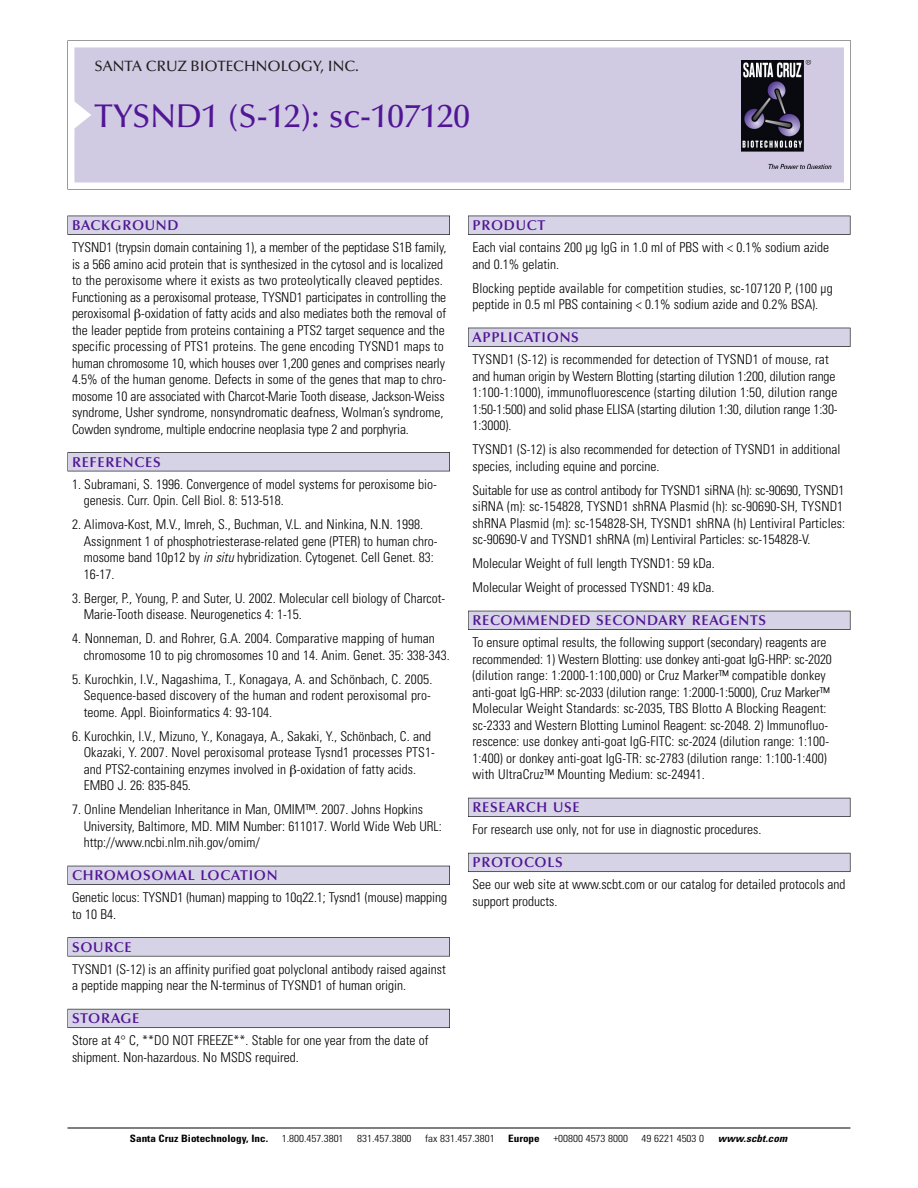
<style>
.page{position:relative;width:918px;height:1188px;background:#fff}
.page>*{position:absolute;margin:0;border:0;box-sizing:border-box;transform-origin:0 0}
.t1{font:500 33px "Optima";color:#511695}
.t2{font:500 15px "Optima";color:#231f20}
.t3{font:600 14.25px "Optima";letter-spacing:.05em;color:#511695}
.t4{font:300 condensed 13.5px/16.5px "Univers";color:#000}
.t5{font:300 condensed 10.2px "Univers";color:#000;scale:1.1 1}
.t6{font:700 condensed 10.2px "Univers";color:#000;scale:1.1 1}
.t7{font:italic 700 condensed 10.2px "Univers";letter-spacing:.005em;color:#000;scale:1.1 1}
.s1{font-style:italic}
</style>
<div class="page">
<svg style="left:68px;top:40px;width:783px;height:149px"></svg>
<div style="left:74px;top:47px;width:770px;height:135px;background:#d1cae3"></div>
<img style="left:741px;top:60px;width:90px;height:108px">
<div style="left:68px;top:216px;width:382px;height:19px;background:#525155"></div>
<div style="left:68px;top:216px;width:381px;height:18px;background:#d7d3e7"></div>
<div style="left:68px;top:452px;width:382px;height:19px;background:#525155"></div>
<div style="left:68px;top:453px;width:381px;height:18px;background:#d7d3e7"></div>
<div style="left:68px;top:866px;width:382px;height:19px;background:#525158"></div>
<div style="left:68px;top:866px;width:381px;height:18px;background:#d7d3e7"></div>
<div style="left:68px;top:937px;width:382px;height:19px;background:#575759"></div>
<div style="left:68px;top:938px;width:381px;height:18px;background:#d7d3e7"></div>
<div style="left:68px;top:1009px;width:382px;height:19px;background:#5b5a62"></div>
<div style="left:68px;top:1009px;width:381px;height:18px;background:#d7d3e7"></div>
<div style="left:468px;top:216px;width:382px;height:19px;background:#525155"></div>
<div style="left:468px;top:216px;width:382px;height:18px;background:#d7d3e7"></div>
<div style="left:468px;top:328px;width:382px;height:19px;background:#515055"></div>
<div style="left:468px;top:328px;width:382px;height:18px;background:#d7d3e7"></div>
<div style="left:468px;top:611px;width:382px;height:19px;background:#525158"></div>
<div style="left:468px;top:611px;width:382px;height:18px;background:#d7d3e7"></div>
<div style="left:468px;top:798px;width:382px;height:19px;background:#54535a"></div>
<div style="left:468px;top:798px;width:382px;height:18px;background:#d7d3e7"></div>
<div style="left:468px;top:853px;width:382px;height:19px;background:#5b5a62"></div>
<div style="left:468px;top:853px;width:382px;height:18px;background:#d7d3e7"></div>
<hr style="left:68px;top:1128px;width:782px;height:1px;background:#000">
<p class="t2" style="left:94px;top:61px;width:266px">SANTA CRUZ BIOTECHNOLOGY, INC.</p>
<h1 class="t1" style="left:94px;top:103px;width:377px">TYSND1 (S-12): sc-107120</h1>
<p class="t3" style="left:72px;top:219px;width:108px">BACKGROUND</p>
<p class="t4" style="left:72px;top:240px;width:376px">TYSND1 (trypsin domain containing 1), a member of the peptidase S1B family, is a 566 amino acid protein that is synthesized in the cytosol and is localized to the peroxisome where it exists as two proteolytically cleaved peptides.<br>Functioning as a peroxisomal protease, TYSND1 participates in controlling the peroxisomal -oxidation of fatty acids and also mediates both the removal of the leader peptide from proteins containing a PTS2 target sequence and the specific processing of PTS1 proteins. The gene encoding TYSND1 maps to human chromosome 10, which houses over 1,200 genes and comprises nearly 4.5% of the human genome. Defects in some of the genes that map to chro&shy;mosome 10 are associated with Charcot-Marie Tooth disease, Jackson-Weiss syndrome, Usher syndrome, nonsyndromatic deafness, Wolman’s syndrome, Cowden syndrome, multiple endocrine neoplasia type 2 and porphyria.</p>
<p class="t3" style="left:72px;top:456px;width:90px">REFERENCES</p>
<p class="t4" style="left:84px;top:477px;width:355px;text-indent:-12px">1. Subramani, S. 1996. Convergence of model systems for peroxisome bio&shy;genesis. Curr. Opin. Cell Biol. 8: 513-518.</p>
<p class="t4" style="left:84px;top:517px;width:355px;text-indent:-12px">2. Alimova-Kost, M.V., Imreh, S., Buchman, V.L. and Ninkina, N.N. 1998.<br>Assignment 1 of phosphotriesterase-related gene (PTER) to human chro&shy;mosome band 10p12 by <span class="s1">in situ</span> hybridization. Cytogenet. Cell Genet. 83:<br>16-17.</p>
<p class="t4" style="left:84px;top:591px;width:363px;text-indent:-12px">3. Berger, P., Young, P. and Suter, U. 2002. Molecular cell biology of Charcot-<br>Marie-Tooth disease. Neurogenetics 4: 1-15.</p>
<p class="t4" style="left:84px;top:631px;width:368px;text-indent:-12px">4. Nonneman, D. and Rohrer, G.A. 2004. Comparative mapping of human chromosome 10 to pig chromosomes 10 and 14. Anim. Genet. 35: 338-343.</p>
<p class="t4" style="left:84px;top:672px;width:350px;text-align:justify;text-indent:-12px">5. Kurochkin, I.V., Nagashima, T., Konagaya, A. and Schönbach, C. 2005.<br>Sequence-based discovery of the human and rodent peroxisomal pro&shy;teome. Appl. Bioinformatics 4: 93-104.</p>
<p class="t4" style="left:84px;top:729px;width:353px;text-indent:-12px">6. Kurochkin, I.V., Mizuno, Y., Konagaya, A., Sakaki, Y., Schönbach, C. and Okazaki, Y. 2007. Novel peroxisomal protease Tysnd1 processes PTS1- and PTS2-containing enzymes involved in -oxidation of fatty acids.<br>EMBO J. 26: 835-845.</p>
<p class="t4" style="left:84px;top:802px;width:360px;text-indent:-12px">7. Online Mendelian Inheritance in Man, OMIM™. 2007. Johns Hopkins<br>University, Baltimore, MD. MIM Number: 611017. World Wide Web URL: http://www.ncbi.nlm.nih.gov/omim/</p>
<p class="t3" style="left:72px;top:870px;width:207px">CHROMOSOMAL LOCATION</p>
<p class="t4" style="left:72px;top:890px;width:377px">Genetic locus: TYSND1 (human) mapping to 10q22.1; Tysnd1 (mouse) mapping to 10 B4.</p>
<p class="t3" style="left:72px;top:941px;width:61px">SOURCE</p>
<p class="t4" style="left:72px;top:962px;width:375px">TYSND1 (S-12) is an affinity purified goat polyclonal antibody raised against a peptide mapping near the N-terminus of TYSND1 of human origin.</p>
<p class="t3" style="left:72px;top:1013px;width:69px">STORAGE</p>
<p class="t4" style="left:72px;top:1033px;width:358px">Store at 4° C, **DO NOT FREEZE**. Stable for one year from the date of shipment. Non-hazardous. No MSDS required.</p>
<p class="t3" style="left:473px;top:219px;width:74px">PRODUCT</p>
<p class="t4" style="left:473px;top:240px;width:358px">Each vial contains 200 µg IgG in 1.0 ml of PBS with &lt; 0.1% sodium azide and 0.1% gelatin.</p>
<p class="t4" style="left:473px;top:281px;width:362px">Blocking peptide available for competition studies, sc-107120 P, (100 µg peptide in 0.5 ml PBS containing &lt; 0.1% sodium azide and 0.2% BSA).</p>
<p class="t3" style="left:473px;top:332px;width:108px">APPLICATIONS</p>
<p class="t4" style="left:473px;top:352px;width:367px">TYSND1 (S-12) is recommended for detection of TYSND1 of mouse, rat and human origin by Western Blotting (starting dilution 1:200, dilution range 1:100-1:1000), immunofluorescence (starting dilution 1:50, dilution range 1:50-1:500) and solid phase ELISA (starting dilution 1:30, dilution range 1:30- 1:3000).</p>
<p class="t4" style="left:473px;top:442px;width:369px">TYSND1 (S-12) is also recommended for detection of TYSND1 in additional species, including equine and porcine.</p>
<p class="t4" style="left:473px;top:483px;width:374px">Suitable for use as control antibody for TYSND1 siRNA (h): sc-90690, TYSND1 siRNA (m): sc-154828, TYSND1 shRNA Plasmid (h): sc-90690-SH, TYSND1 shRNA Plasmid (m): sc-154828-SH, TYSND1 shRNA (h) Lentiviral Particles: sc-90690-V and TYSND1 shRNA (m) Lentiviral Particles: sc-154828-V.</p>
<p class="t4" style="left:473px;top:553px;width:244px;line-height:24px">Molecular Weight of full length TYSND1: 59 kDa.<br>Molecular Weight of processed TYSND1: 49 kDa.</p>
<p class="t3" style="left:473px;top:615px;width:295px">RECOMMENDED SECONDARY REAGENTS</p>
<p class="t4" style="left:473px;top:635px;width:361px">To ensure optimal results, the following support (secondary) reagents are recommended: 1) Western Blotting: use donkey anti-goat IgG-HRP: sc-2020 (dilution range: 1:2000-1:100,000) or Cruz Marker™ compatible donkey anti-goat IgG-HRP: sc-2033 (dilution range: 1:2000-1:5000), Cruz Marker™ Molecular Weight Standards: sc-2035, TBS Blotto A Blocking Reagent: sc-2333 and Western Blotting Luminol Reagent: sc-2048. 2) Immunofluo&shy;rescence: use donkey anti-goat IgG-FITC: sc-2024 (dilution range: 1:100- 1:400) or donkey anti-goat IgG-TR: sc-2783 (dilution range: 1:100-1:400) with UltraCruz™ Mounting Medium: sc-24941.</p>
<p class="t3" style="left:473px;top:802px;width:109px">RESEARCH USE</p>
<p class="t4" style="left:473px;top:822px;width:290px">For research use only, not for use in diagnostic procedures.</p>
<p class="t3" style="left:473px;top:857px;width:92px">PROTOCOLS</p>
<p class="t4" style="left:473px;top:877px;width:375px">See our web site at www.scbt.com or our catalog for detailed protocols and support products.</p>
<p class="t6" style="left:130px;top:1135px;width:127px">Santa Cruz Biotechnology, Inc.</p>
<p class="t5" style="left:282px;top:1135px;width:58px">1.800.457.3801</p>
<p class="t5" style="left:357px;top:1135px;width:51px">831.457.3800</p>
<p class="t5" style="left:425px;top:1135px;width:65px">fax 831.457.3801</p>
<p class="t6" style="left:508px;top:1135px;width:30px">Europe</p>
<p class="t5" style="left:553px;top:1135px;width:69px">+00800 4573 8000</p>
<p class="t5" style="left:642px;top:1135px;width:58px">49 6221 4503 0</p>
<p class="t7" style="left:718px;top:1135px;width:64px">www.scbt.com</p>
</div>
